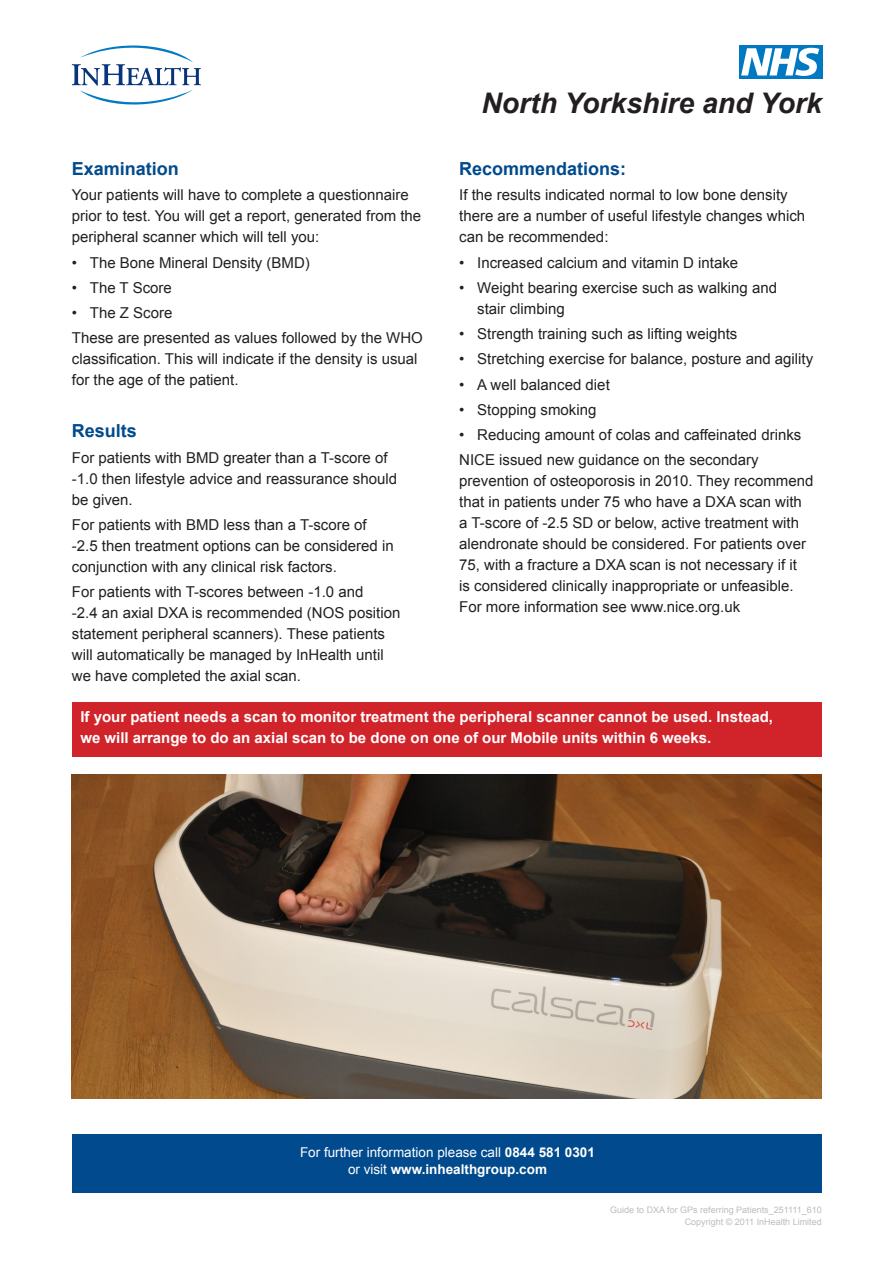
<style>
.page{position:relative;width:893px;height:1263px;background:#fff}
.page>*{position:absolute;margin:0;border:0;box-sizing:border-box;transform-origin:0 0}
.t1{font:italic 700 28.35px "Arial";color:#231f20}
.Body_Text2{font:700 18px "Arial";color:#004a8d}
.Body_Text2-2{font:15px/21px "Arial";color:#231f20}
.Body_Text2-3{font:700 15px/21px "Arial";color:#fff}
.Body_Text2-4{font:13.5px/17.2px "Arial";color:#fff;text-align:center}
.Body_Text2-5{font:9px/12px "Arial";color:#bcbdc0;text-align:right}
.s1{font-weight:700}
</style>
<div class="page">
<div style="left:72px;top:1134px;width:750px;height:59px;background:#004a8d"></div>
<svg style="left:72px;top:46px;width:129px;height:59px"></svg>
<img style="left:72px;top:774px;width:750px;height:324px">
<div style="left:739px;top:45px;width:83px;height:34px;background:#0079c2"></div>
<svg style="left:741px;top:48px;width:78px;height:28px"></svg>
<div style="left:72px;top:702px;width:750px;height:54px;background:#d1232a"></div>
<p class="Body_Text2" style="left:72px;top:157px;width:109px">Examination</p>
<p class="Body_Text2-2" style="left:72px;top:185px;width:351px">Your patients will have to complete a questionnaire prior to test. You will get a report, generated from the peripheral scanner which will tell you:</p>
<p class="Body_Text2-2" style="left:72px;top:252px;width:240px">• The Bone Mineral Density (BMD)</p>
<p class="Body_Text2-2" style="left:72px;top:277px;width:101px">• The T Score</p>
<p class="Body_Text2-2" style="left:72px;top:303px;width:102px">• The Z Score</p>
<p class="Body_Text2-2" style="left:72px;top:328px;width:352px">These are presented as values followed by the WHO classification. This will indicate if the density is usual for the age of the patient.</p>
<p class="Body_Text2" style="left:72px;top:419px;width:67px">Results</p>
<p class="Body_Text2-2" style="left:72px;top:447px;width:327px">For patients with BMD greater than a T-score of -1.0 then lifestyle advice and reassurance should be given.</p>
<p class="Body_Text2-2" style="left:72px;top:514px;width:323px">For patients with BMD less than a T-score of -2.5 then treatment options can be considered in conjunction with any clinical risk factors.</p>
<p class="Body_Text2-2" style="left:72px;top:582px;width:330px">For patients with T-scores between -1.0 and<br>-2.4 an axial DXA is recommended (NOS position statement peripheral scanners). These patients will automatically be managed by InHealth until we have completed the axial scan.</p>
<p class="t1" style="left:481px;top:85px;width:342px">North Yorkshire and York</p>
<p class="Body_Text2" style="left:459px;top:157px;width:169px">Recommendations:</p>
<p class="Body_Text2-2" style="left:459px;top:185px;width:347px">If the results indicated normal to low bone density there are a number of useful lifestyle changes which can be recommended:</p>
<p class="Body_Text2-2" style="left:459px;top:252px;width:280px">• Increased calcium and vitamin D intake</p>
<p class="Body_Text2-2" style="left:477px;top:277px;width:301px;text-indent:-18px">• Weight bearing exercise such as walking and stair climbing</p>
<p class="Body_Text2-2" style="left:459px;top:324px;width:280px">• Strength training such as lifting weights</p>
<p class="Body_Text2-2" style="left:459px;top:349px;width:355px">• Stretching exercise for balance, posture and agility</p>
<p class="Body_Text2-2" style="left:459px;top:374px;width:152px">• A well balanced diet</p>
<p class="Body_Text2-2" style="left:459px;top:399px;width:139px">• Stopping smoking</p>
<p class="Body_Text2-2" style="left:459px;top:425px;width:344px">• Reducing amount of colas and caffeinated drinks</p>
<p class="Body_Text2-2" style="left:459px;top:450px;width:356px">NICE issued new guidance on the secondary prevention of osteoporosis in 2010. They recommend that in patients under 75 who have a DXA scan with a T-score of -2.5 SD or below, active treatment with alendronate should be considered. For patients over 75, with a fracture a DXA scan is not necessary if it<br>is considered clinically inappropriate or unfeasible.<br>For more information see www.nice.org.uk</p>
<p class="Body_Text2-3" style="left:80px;top:706px;width:694px">If your patient needs a scan to monitor treatment the peripheral scanner cannot be used. Instead, we will arrange to do an axial scan to be done on one of our Mobile units within 6 weeks.</p>
<p class="Body_Text2-4" style="left:300px;top:1143px;width:296px">For further information please call <span class="s1">0844 581 0301 </span>or visit <span class="s1">www.inhealthgroup.com</span></p>
<p class="Body_Text2-5" style="left:610px;top:1203px;width:213px">Guide to DXA for GPs referring Patients_251111_610<br>Copyright © 2011 InHealth Limited</p>
</div>
